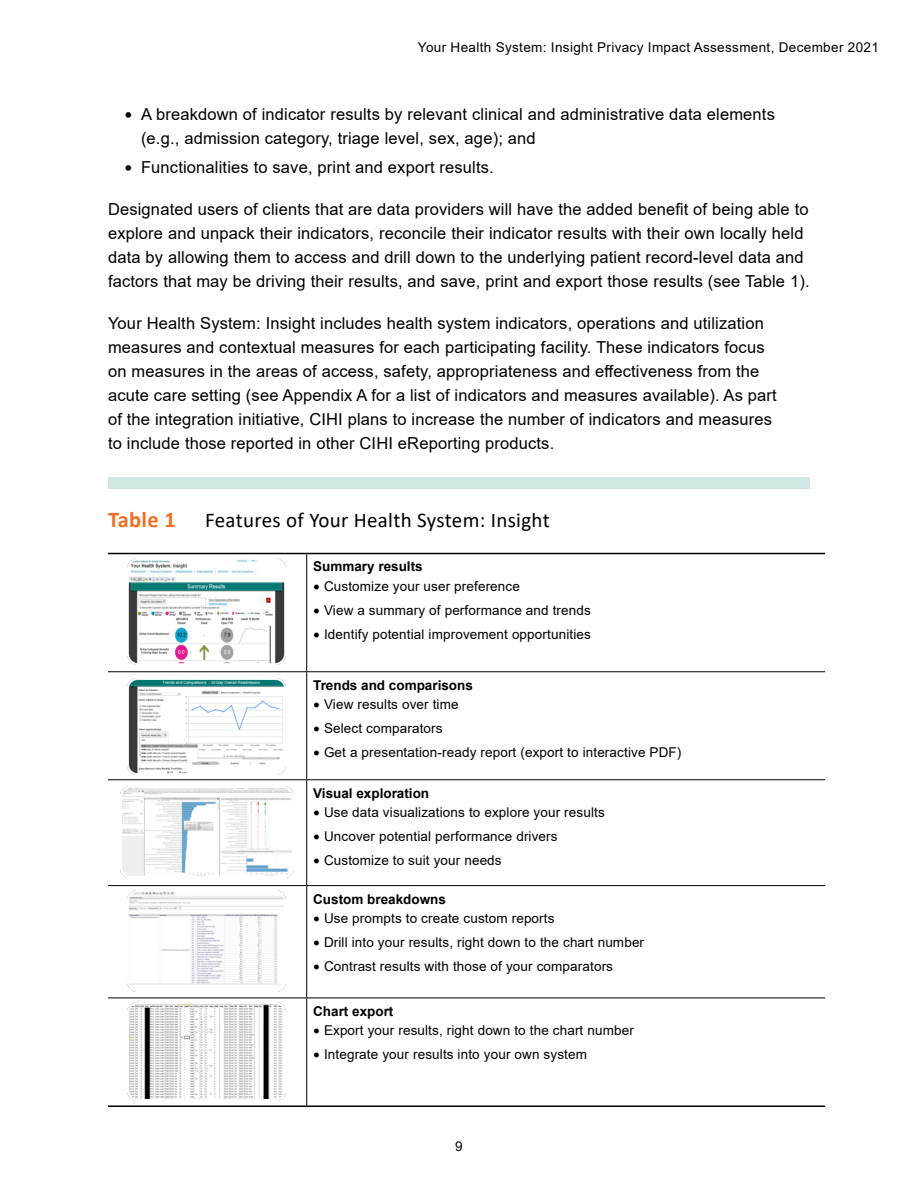
<style>
.page{position:relative;width:918px;height:1188px;background:#fff}
.page>*{position:absolute;margin:0;border:0;box-sizing:border-box;transform-origin:0 0}
.title_figure_table{font:700 22.5px "Calibri";letter-spacing:.015em;color:#ed7024}
.title_figure_table-2{font:21px "Calibri";letter-spacing:.015em;color:#000}
.body{font:16.5px/24px "Arial";letter-spacing:.01em;color:#000}
.t1{font:13.5px "Arial";letter-spacing:.01em;color:#000}
.body-2{font:700 13.5px "Arial";color:#000}
.s1{font-size:22.5px}
.s2{font-size:19.5px}
</style>
<div class="page">
<div style="left:108px;top:477px;width:702px;height:12px;background:#cfe8e3"></div>
<hr style="left:306px;top:672px;width:1px;height:107px;background:#000">
<hr style="left:306px;top:780px;width:1px;height:105px;background:#000">
<hr style="left:306px;top:886px;width:1px;height:112px;background:#000">
<hr style="left:108px;top:779px;width:199px;height:1px;background:#000">
<hr style="left:307px;top:779px;width:518px;height:1px;background:#000">
<hr style="left:108px;top:885px;width:199px;height:1px;background:#000">
<hr style="left:307px;top:885px;width:518px;height:1px;background:#000">
<hr style="left:108px;top:553px;width:199px;height:1px;background:#000">
<hr style="left:307px;top:553px;width:518px;height:1px;background:#000">
<hr style="left:306px;top:554px;width:1px;height:117px;background:#000">
<hr style="left:108px;top:671px;width:199px;height:1px;background:#000">
<hr style="left:307px;top:671px;width:518px;height:1px;background:#000">
<hr style="left:108px;top:998px;width:199px;height:1px;background:#000">
<hr style="left:307px;top:998px;width:518px;height:1px;background:#000">
<hr style="left:306px;top:998px;width:1px;height:107px;background:#000">
<hr style="left:108px;top:1105px;width:199px;height:2px;background:#000">
<hr style="left:307px;top:1105px;width:518px;height:2px;background:#000">
<img style="left:128px;top:559px;width:157px;height:106px">
<img style="left:128px;top:679px;width:157px;height:96px">
<img style="left:120px;top:786px;width:173px;height:91px">
<img style="left:128px;top:890px;width:157px;height:101px">
<img style="left:128px;top:1002px;width:157px;height:99px">
<p class="t1" style="left:418px;top:38px;width:463px">Your Health System: Insight Privacy Impact Assessment, December 2021</p>
<p class="body" style="left:141px;top:102px;width:635px;text-indent:-16px"><span class="s1">•</span> A breakdown of indicator results by relevant clinical and administrative data elements (e.g., admission category, triage level, sex, age); and</p>
<p class="body" style="left:124px;top:155px;width:371px"><span class="s1">•</span> Functionalities to save, print and export results.</p>
<p class="body" style="left:108px;top:197px;width:703px">Designated users of clients that are data providers will have the added benefit of being able to explore and unpack their indicators, reconcile their indicator results with their own locally held data by allowing them to access and drill down to the underlying patient record-level data and factors that may be driving their results, and save, print and export those results (see Table 1).</p>
<p class="body" style="left:108px;top:311px;width:670px">Your Health System: Insight includes health system indicators, operations and utilization measures and contextual measures for each participating facility. These indicators focus on measures in the areas of access, safety, appropriateness and effectiveness from the acute care setting (see Appendix A for a list of indicators and measures available). As part of the integration initiative, CIHI plans to increase the number of indicators and measures to include those reported in other CIHI eReporting products.</p>
<p class="title_figure_table" style="left:108px;top:503px;width:70px">Table 1</p>
<p class="title_figure_table-2" style="left:205px;top:505px;width:346px">Features of Your Health System: Insight</p>
<p class="body-2" style="left:313px;top:557px;width:111px">Summary results</p>
<p class="t1" style="left:313px;top:577px;width:208px"><span class="s2">•</span> Customize your user preference</p>
<p class="t1" style="left:313px;top:601px;width:279px"><span class="s2">•</span> View a summary of performance and trends</p>
<p class="t1" style="left:313px;top:625px;width:279px"><span class="s2">•</span> Identify potential improvement opportunities</p>
<p class="body-2" style="left:313px;top:675px;width:161px">Trends and comparisons</p>
<p class="t1" style="left:313px;top:695px;width:147px"><span class="s2">•</span> View results over time</p>
<p class="t1" style="left:313px;top:719px;width:131px"><span class="s2">•</span> Select comparators</p>
<p class="t1" style="left:313px;top:743px;width:370px"><span class="s2">•</span> Get a presentation-ready report (export to interactive PDF)</p>
<p class="body-2" style="left:313px;top:783px;width:118px">Visual exploration</p>
<p class="t1" style="left:313px;top:803px;width:293px"><span class="s2">•</span> Use data visualizations to explore your results</p>
<p class="t1" style="left:313px;top:827px;width:246px"><span class="s2">•</span> Uncover potential performance drivers</p>
<p class="t1" style="left:313px;top:851px;width:190px"><span class="s2">•</span> Customize to suit your needs</p>
<p class="body-2" style="left:313px;top:889px;width:134px">Custom breakdowns</p>
<p class="t1" style="left:313px;top:909px;width:243px"><span class="s2">•</span> Use prompts to create custom reports</p>
<p class="t1" style="left:313px;top:933px;width:332px"><span class="s2">•</span> Drill into your results, right down to the chart number</p>
<p class="t1" style="left:313px;top:957px;width:301px"><span class="s2">•</span> Contrast results with those of your comparators</p>
<p class="body-2" style="left:313px;top:1002px;width:82px">Chart export</p>
<p class="t1" style="left:313px;top:1021px;width:322px"><span class="s2">•</span> Export your results, right down to the chart number</p>
<p class="t1" style="left:313px;top:1045px;width:275px"><span class="s2">•</span> Integrate your results into your own system</p>
<p class="t1" style="left:455px;top:1137px;width:9px">9</p>
</div>
